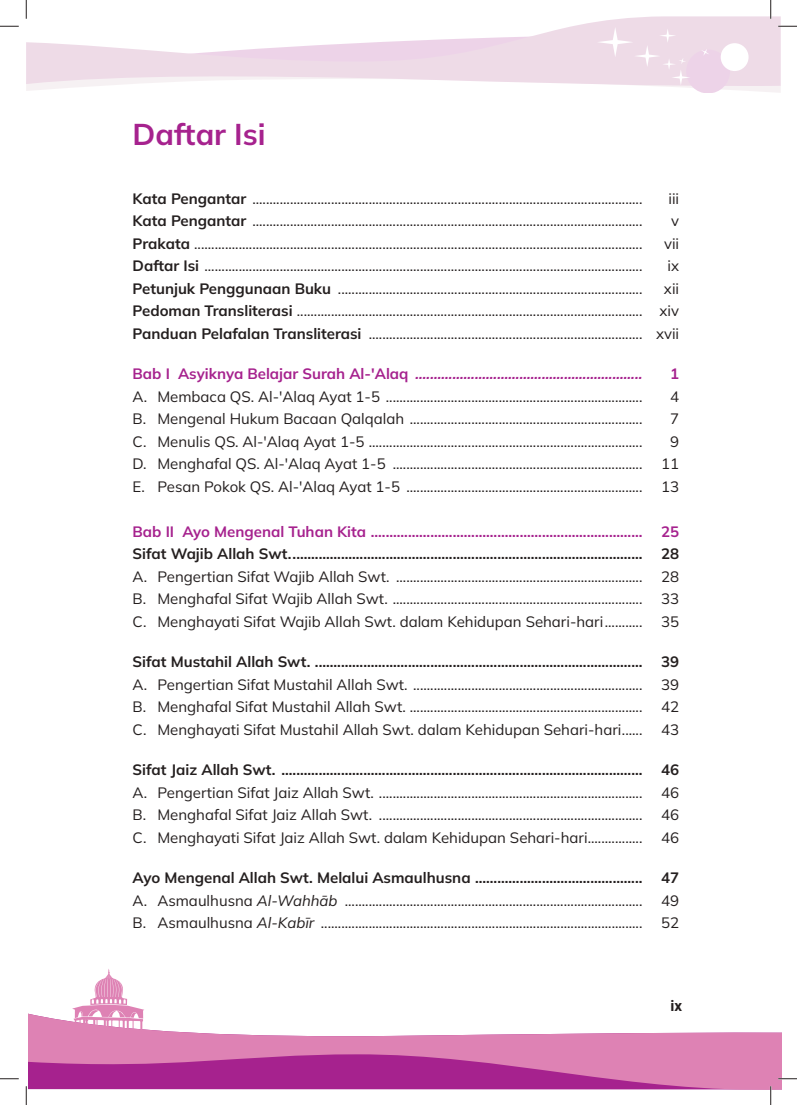
<style>
.page{position:relative;width:797px;height:1105px;background:#fff}
.page>*{position:absolute;margin:0;border:0;box-sizing:border-box;transform-origin:0 0}
.t1{font:700 30px "Mulish";color:#a6228e}
.t2{font:15px/22.5px "Mulish";color:#241f1f;text-align:justify}
.t3{font:700 15px "Mulish";color:#241f1f}
.t4{font:700 15px "Mulish";color:#a6228e}
.t5{font:italic 700 15px "Mulish";color:#a6228e}
.t6{font:700 15px "Roboto";color:#241f1f}
.s1{font-weight:700}
.s2{font-style:normal}
.s3{font-style:italic}
</style>
<div class="page">
<svg style="left:28px;top:1013px;width:753px;height:76px;fill:#de82b4"></svg>
<svg style="left:72px;top:969px;width:72px;height:70px"></svg>
<svg style="left:580px;top:16px;width:200px;height:9px;background:#f0e1eb"></svg>
<svg style="left:0;top:25px;width:19px;height:2px"></svg>
<svg style="left:26px;top:25px;width:771px;height:68px"></svg>
<svg style="left:0;top:1078px;width:19px;height:1px"></svg>
<svg style="left:778px;top:1078px;width:19px;height:1px"></svg>
<svg style="left:25px;top:0;width:2px;height:19px"></svg>
<svg style="left:25px;top:1086px;width:2px;height:19px"></svg>
<svg style="left:770px;top:0;width:1px;height:19px"></svg>
<svg style="left:770px;top:1086px;width:1px;height:19px"></svg>
<h1 class="t1" style="left:133px;top:123px;width:135px">Daftar Isi</h1>
<p class="t2" style="left:133px;top:189px;width:511px"><span class="s1">Kata Pengantar</span> ..................................................................................................................</p>
<p class="t2" style="left:668px;top:189px;width:12px">iii</p>
<p class="t2" style="left:133px;top:211px;width:511px"><span class="s1">Kata Pengantar</span> ..................................................................................................................</p>
<p class="t2" style="left:671px;top:211px;width:9px">v</p>
<p class="t2" style="left:133px;top:234px;width:511px"><span class="s1">Prakata</span> ...................................................................................................................................</p>
<p class="t2" style="left:664px;top:234px;width:17px">vii</p>
<p class="t2" style="left:133px;top:256px;width:511px"><span class="s1">Daftar Isi</span> ................................................................................................................................</p>
<p class="t2" style="left:667px;top:256px;width:13px">ix</p>
<p class="t2" style="left:133px;top:279px;width:511px"><span class="s1">Petunjuk Penggunaan Buku</span> .........................................................................................</p>
<p class="t2" style="left:133px;top:279px;width:548px;text-indent:531px">xii <span class="s1">Pedoman Transliterasi</span> ..................................................................................................... xiv <span class="s1">Panduan Pelafalan Transliterasi</span> ................................................................................ xvii</p>
<p class="t5" style="left:133px;top:365px;width:511px"><span class="s2">Bab I Asyiknya Belajar Surah Al-'Alaq</span> .............................................................</p>
<p class="t4" style="left:670px;top:368px;width:11px">1</p>
<p class="t2" style="left:133px;top:387px;width:511px">A. Membaca QS. Al-'Alaq Ayat 1-5 ...........................................................................</p>
<p class="t2" style="left:670px;top:387px;width:11px">4</p>
<p class="t2" style="left:133px;top:409px;width:511px">B. Mengenal Hukum Bacaan Qalqalah ....................................................................</p>
<p class="t2" style="left:670px;top:409px;width:11px">7</p>
<p class="t2" style="left:133px;top:432px;width:511px">C. Menulis QS. Al-'Alaq Ayat 1-5 ................................................................................</p>
<p class="t2" style="left:133px;top:432px;width:548px;text-indent:537px">9<br>D. Menghafal QS. Al-'Alaq Ayat 1-5 ......................................................................... 11<br>E. Pesan Pokok QS. Al-'Alaq Ayat 1-5 ..................................................................... 13</p>
<p class="t4" style="left:133px;top:526px;width:548px">Bab II Ayo Mengenal Tuhan Kita ......................................................................... 25</p>
<p class="t3" style="left:133px;top:548px;width:548px">Sifat Wajib Allah Swt. .............................................................................................. 28</p>
<p class="t2" style="left:133px;top:567px;width:548px">A. Pengertian Sifat Wajib Allah Swt. ........................................................................ 28<br>B. Menghafal Sifat Wajib Allah Swt. ......................................................................... 33<br>C. Menghayati Sifat Wajib Allah Swt. dalam Kehidupan Sehari-hari ........... 35</p>
<p class="t3" style="left:133px;top:656px;width:548px">Sifat Mustahil Allah Swt. ........................................................................................ 39</p>
<p class="t2" style="left:133px;top:675px;width:548px">A. Pengertian Sifat Mustahil Allah Swt. ................................................................... 39<br>B. Menghafal Sifat Mustahil Allah Swt. .................................................................... 42<br>C. Menghayati Sifat Mustahil Allah Swt. dalam Kehidupan Sehari-hari ...... 43</p>
<p class="t3" style="left:133px;top:764px;width:548px">Sifat Jaiz Allah Swt. ................................................................................................. 46</p>
<p class="t2" style="left:133px;top:783px;width:548px">A. Pengertian Sifat Jaiz Allah Swt. ............................................................................. 46<br>B. Menghafal Sifat Jaiz Allah Swt. ............................................................................. 46<br>C. Menghayati Sifat Jaiz Allah Swt. dalam Kehidupan Sehari-hari ................ 46</p>
<p class="t2" style="left:133px;top:868px;width:548px"><span class="s1">Ayo Mengenal Allah Swt. Melalui Asmaulhusna ............................................. 47<br></span>A. Asmaulhusna <span class="s3">Al-Wahhāb</span> ....................................................................................... 49<br>B. Asmaulhusna <span class="s3">Al-Kabīr</span> .............................................................................................. 52</p>
<p class="t6" style="left:670px;top:997px;width:13px">ix</p>
</div>
